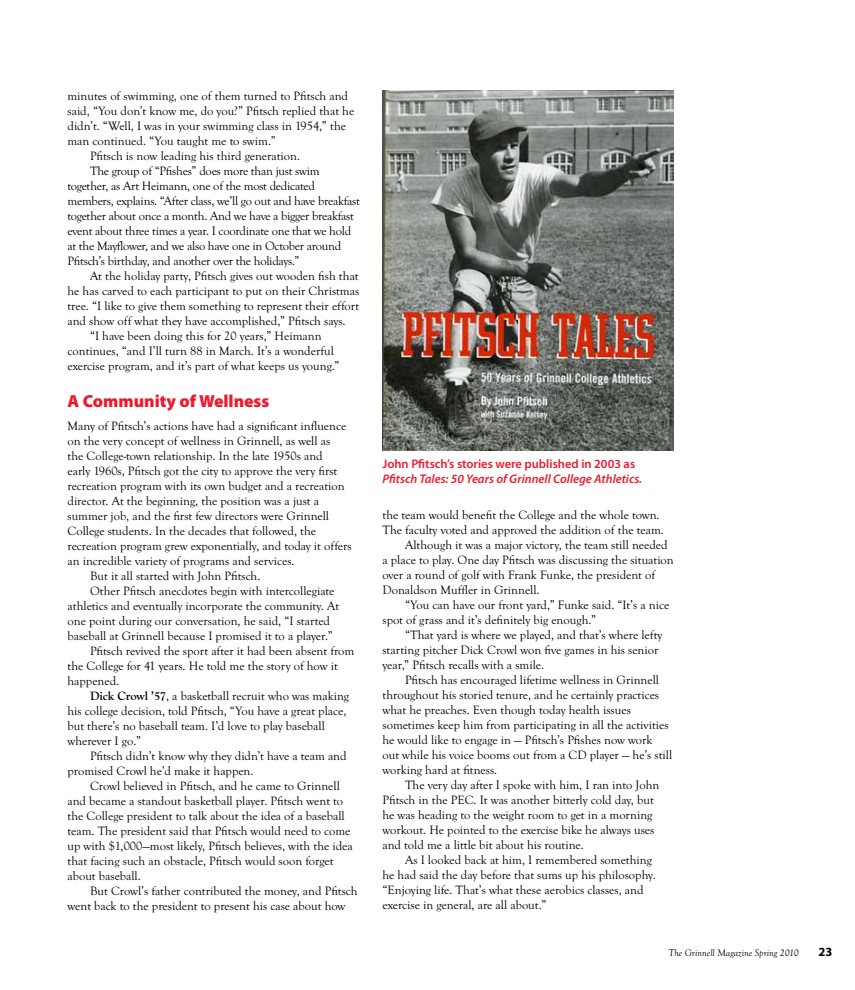
<style>
.page{position:relative;width:855px;height:990px;background:#fff}
.page>*{position:absolute;margin:0;border:0;box-sizing:border-box;transform-origin:0 0}
.t1{font:900 17.5px "Myriad Pro";color:#ed1b2f}
.t2{font:12.5px "Goudy Old Sty T";color:#000}
.t3{font:12.5px "Goudy Old Sty T";letter-spacing:-.02em;color:#000}
.t4{font:italic 600 12.5px "Myriad Pro";color:#ed1b2f}
.t5{font:600 12.5px "Myriad Pro";color:#ed1b2f}
.t6{font:700 12.5px "Myriad Pro";color:#000}
.t7{font:italic 10px "Goudy Old Sty T";color:#000}
.s1{font-weight:700}
</style>
<div class="page">
<img style="left:382px;top:90px;width:292px;height:360px">
<p class="t2" style="left:68px;top:89px;width:282px">minutes of swimming, one of them turned to Pfitsch and</p>
<p class="t2" style="left:68px;top:104px;width:288px">said, “You don’t know me, do you?” Pfitsch replied that he</p>
<p class="t2" style="left:68px;top:119px;width:280px">didn’t. “Well, I was in your swimming class in 1954,” the</p>
<p class="t2" style="left:68px;top:134px;width:210px">man continued. “You taught me to swim.”</p>
<p class="t2" style="left:90px;top:149px;width:212px">Pfitsch is now leading his third generation.</p>
<p class="t3" style="left:90px;top:164px;width:231px">The group of “Pfishes” does more than just swim</p>
<p class="t3" style="left:68px;top:179px;width:249px">together, as Art Heimann, one of the most dedicated</p>
<p class="t3" style="left:68px;top:194px;width:294px">members, explains. “After class, we’ll go out and have breakfast</p>
<p class="t3" style="left:68px;top:209px;width:288px">together about once a month. And we have a bigger breakfast</p>
<p class="t3" style="left:68px;top:224px;width:285px">event about three times a year. I coordinate one that we hold</p>
<p class="t3" style="left:68px;top:239px;width:275px">at the Mayflower, and we also have one in October around</p>
<p class="t3" style="left:68px;top:254px;width:234px">Pfitsch’s birthday, and another over the holidays.”</p>
<p class="t2" style="left:90px;top:269px;width:270px">At the holiday party, Pfitsch gives out wooden fish that</p>
<p class="t2" style="left:68px;top:284px;width:293px">he has carved to each participant to put on their Christmas</p>
<p class="t2" style="left:68px;top:299px;width:293px">tree. “I like to give them something to represent their effort</p>
<p class="t2" style="left:68px;top:314px;width:280px">and show off what they have accomplished,” Pfitsch says.</p>
<p class="t2" style="left:90px;top:329px;width:233px">“I have been doing this for 20 years,” Heimann</p>
<p class="t2" style="left:68px;top:344px;width:268px">continues, “and I’ll turn 88 in March. It’s a wonderful</p>
<p class="t2" style="left:68px;top:359px;width:274px">exercise program, and it’s part of what keeps us young.”</p>
<h1 class="t1" style="left:68px;top:391px;width:203px">A Community of Wellness</h1>
<p class="t2" style="left:68px;top:419px;width:280px">Many of Pfitsch’s actions have had a significant influence</p>
<p class="t2" style="left:68px;top:434px;width:264px">on the very concept of wellness in Grinnell, as well as</p>
<p class="t2" style="left:68px;top:449px;width:257px">the College-town relationship. In the late 1950s and</p>
<p class="t2" style="left:68px;top:464px;width:271px">early 1960s, Pfitsch got the city to approve the very first</p>
<p class="t2" style="left:68px;top:479px;width:279px">recreation program with its own budget and a recreation</p>
<p class="t2" style="left:68px;top:494px;width:253px">director. At the beginning, the position was a just a</p>
<p class="t2" style="left:68px;top:509px;width:263px">summer job, and the first few directors were Grinnell</p>
<p class="t2" style="left:68px;top:524px;width:250px">College students. In the decades that followed, the</p>
<p class="t2" style="left:68px;top:539px;width:286px">recreation program grew exponentially, and today it offers</p>
<p class="t2" style="left:68px;top:554px;width:229px">an incredible variety of programs and services.</p>
<p class="t2" style="left:90px;top:569px;width:172px">But it all started with John Pfitsch.</p>
<p class="t2" style="left:90px;top:584px;width:246px">Other Pfitsch anecdotes begin with intercollegiate</p>
<p class="t2" style="left:68px;top:599px;width:273px">athletics and eventually incorporate the community. At</p>
<p class="t2" style="left:68px;top:614px;width:264px">one point during our conversation, he said, “I started</p>
<p class="t2" style="left:68px;top:629px;width:267px">baseball at Grinnell because I promised it to a player.”</p>
<p class="t2" style="left:90px;top:644px;width:266px">Pfitsch revived the sport after it had been absent from</p>
<p class="t2" style="left:68px;top:659px;width:272px">the College for 41 years. He told me the story of how it</p>
<p class="t2" style="left:68px;top:674px;width:53px">happened.</p>
<p class="t2" style="left:90px;top:689px;width:261px"><span class="s1">Dick Crowl ’57</span>, a basketball recruit who was making</p>
<p class="t2" style="left:68px;top:704px;width:280px">his college decision, told Pfitsch, “You have a great place,</p>
<p class="t2" style="left:68px;top:719px;width:259px">but there’s no baseball team. I’d love to play baseball</p>
<p class="t2" style="left:68px;top:734px;width:75px">wherever I go.”</p>
<p class="t2" style="left:90px;top:749px;width:258px">Pfitsch didn’t know why they didn’t have a team and</p>
<p class="t2" style="left:68px;top:764px;width:188px">promised Crowl he’d make it happen.</p>
<p class="t2" style="left:90px;top:779px;width:251px">Crowl believed in Pfitsch, and he came to Grinnell</p>
<p class="t2" style="left:68px;top:794px;width:277px">and became a standout basketball player. Pfitsch went to</p>
<p class="t2" style="left:68px;top:809px;width:279px">the College president to talk about the idea of a baseball</p>
<p class="t2" style="left:68px;top:824px;width:285px">team. The president said that Pfitsch would need to come</p>
<p class="t2" style="left:68px;top:839px;width:287px">up with $1,000—most likely, Pfitsch believes, with the idea</p>
<p class="t2" style="left:68px;top:854px;width:267px">that facing such an obstacle, Pfitsch would soon forget</p>
<p class="t2" style="left:68px;top:869px;width:75px">about baseball.</p>
<p class="t2" style="left:90px;top:884px;width:269px">But Crowl’s father contributed the money, and Pfitsch</p>
<p class="t2" style="left:68px;top:899px;width:280px">went back to the president to present his case about how</p>
<p class="t5" style="left:382px;top:456px;width:254px">John Pfitsch’s stories were published in 2003 as</p>
<p class="t4" style="left:382px;top:471px;width:261px">Pfitsch Tales: 50 Years of Grinnell College Athletics.</p>
<p class="t2" style="left:382px;top:508px;width:279px">the team would benefit the College and the whole town.</p>
<p class="t2" style="left:382px;top:523px;width:283px">The faculty voted and approved the addition of the team.</p>
<p class="t2" style="left:405px;top:538px;width:264px">Although it was a major victory, the team still needed</p>
<p class="t2" style="left:382px;top:553px;width:293px">a place to play. One day Pfitsch was discussing the situation</p>
<p class="t2" style="left:382px;top:568px;width:274px">over a round of golf with Frank Funke, the president of</p>
<p class="t2" style="left:382px;top:583px;width:159px">Donaldson Muffler in Grinnell.</p>
<p class="t2" style="left:405px;top:598px;width:266px">“You can have our front yard,” Funke said. “It’s a nice</p>
<p class="t2" style="left:382px;top:613px;width:215px">spot of grass and it’s definitely big enough.”</p>
<p class="t2" style="left:405px;top:628px;width:259px">“That yard is where we played, and that’s where lefty</p>
<p class="t2" style="left:382px;top:643px;width:277px">starting pitcher Dick Crowl won five games in his senior</p>
<p class="t2" style="left:382px;top:658px;width:163px">year,” Pfitsch recalls with a smile.</p>
<p class="t2" style="left:405px;top:673px;width:256px">Pfitsch has encouraged lifetime wellness in Grinnell</p>
<p class="t2" style="left:382px;top:688px;width:278px">throughout his storied tenure, and he certainly practices</p>
<p class="t2" style="left:382px;top:703px;width:250px">what he preaches. Even though today health issues</p>
<p class="t2" style="left:382px;top:718px;width:288px">sometimes keep him from participating in all the activities</p>
<p class="t2" style="left:382px;top:733px;width:271px">he would like to engage in — Pfitsch’s Pfishes now work</p>
<p class="t2" style="left:382px;top:748px;width:291px">out while his voice booms out from a CD player — he’s still</p>
<p class="t2" style="left:382px;top:763px;width:116px">working hard at fitness.</p>
<p class="t2" style="left:405px;top:778px;width:256px">The very day after I spoke with him, I ran into John</p>
<p class="t2" style="left:382px;top:793px;width:273px">Pfitsch in the PEC. It was another bitterly cold day, but</p>
<p class="t2" style="left:382px;top:808px;width:271px">he was heading to the weight room to get in a morning</p>
<p class="t2" style="left:382px;top:823px;width:273px">workout. He pointed to the exercise bike he always uses</p>
<p class="t2" style="left:382px;top:838px;width:203px">and told me a little bit about his routine.</p>
<p class="t2" style="left:405px;top:853px;width:249px">As I looked back at him, I remembered something</p>
<p class="t2" style="left:382px;top:868px;width:275px">he had said the day before that sums up his philosophy.</p>
<p class="t2" style="left:382px;top:883px;width:263px">“Enjoying life. That’s what these aerobics classes, and</p>
<p class="t2" style="left:382px;top:898px;width:165px">exercise in general, are all about.”</p>
<p class="t7" style="left:669px;top:947px;width:132px">The Grinnell Magazine Spring 2010</p>
<p class="t6" style="left:819px;top:943px;width:15px">23</p>
</div>
